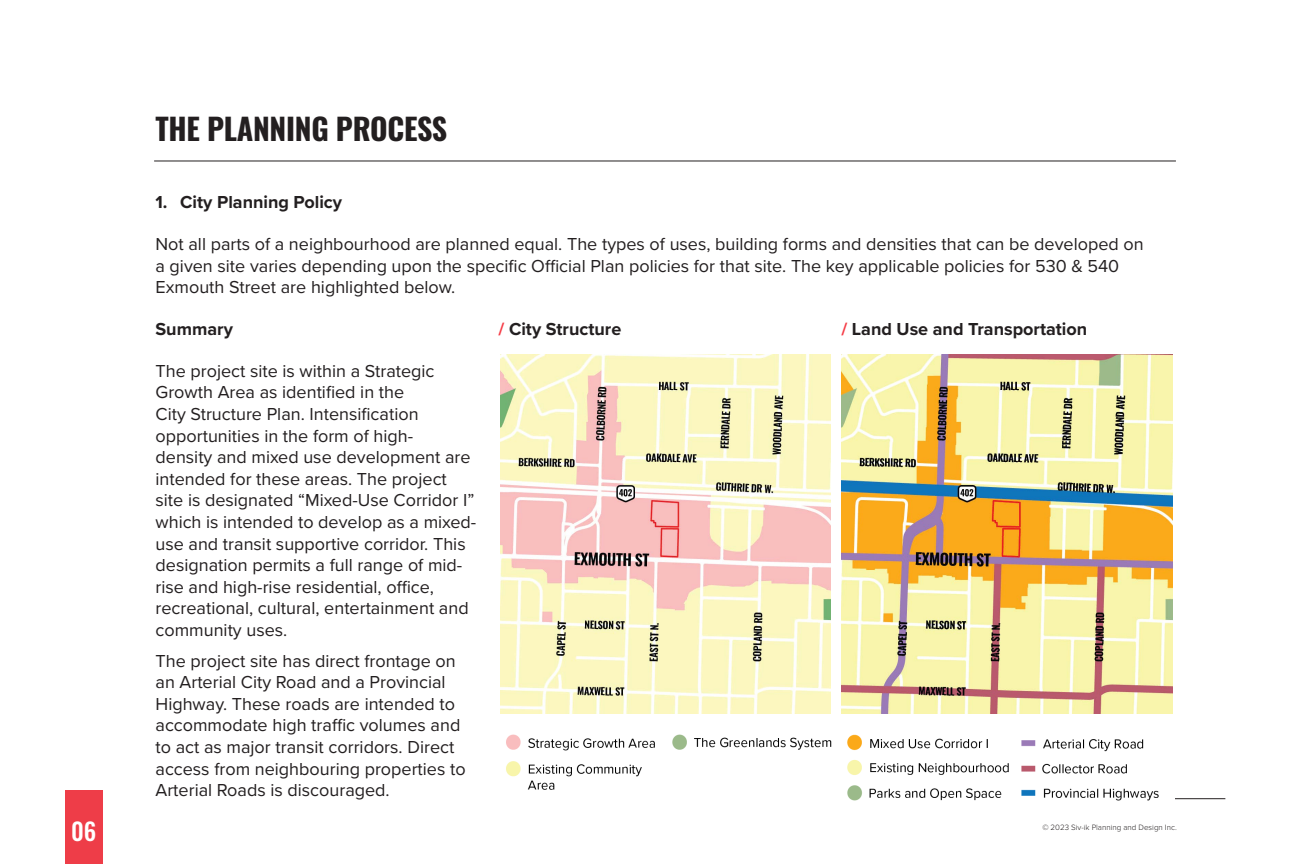
<style>
.page{position:relative;width:1296px;height:864px;background:#fff}
.page>*{position:absolute;margin:0;border:0;box-sizing:border-box;transform-origin:0 0}
.Heading_1{font:700 30px "Oswald";letter-spacing:-.01em;color:#231f20}
.t1{font:500 24px "Oswald";color:#fff}
.Body_Text{font:18px/21.6px "Proxima Nova";color:#231f20}
.Body_Text_-_Span_Columns{font:18px/21.6px "Proxima Nova";color:#231f20}
.Heading_3{font:700 18px "Proxima Nova";color:#231f20}
.Numbered_List_-_Small{font:700 18px "Proxima Nova";color:#231f20}
.t2{font:300 8px "Proxima Nova";color:#231f20}
.s1{color:#f53b45}
</style>
<div class="page">
<div style="left:65px;top:790px;width:38px;height:74px;background:#ee3d48"></div>
<img style="left:500px;top:355px;width:331px;height:359px">
<hr style="left:1174px;top:798px;width:51px;height:1px;background:#231f20">
<img style="left:842px;top:355px;width:331px;height:359px">
<hr style="left:154px;top:161px;width:1022px;height:1px;background:#231f20">
<img style="left:847px;top:734px;width:312px;height:67px">
<img style="left:506px;top:734px;width:326px;height:56px">
<h1 class="Heading_1" style="left:156px;top:114px;width:293px">THE PLANNING PROCESS</h1>
<h2 class="Numbered_List_-_Small" style="left:156px;top:189px;width:188px">1. City Planning Policy</h2>
<p class="Body_Text_-_Span_Columns" style="left:156px;top:232px;width:990px">Not all parts of a neighbourhood are planned equal. The types of uses, building forms and densities that can be developed on a given site varies depending upon the specific Official Plan policies for that site. The key applicable policies for 530 &amp; 540<br>Exmouth Street are highlighted below.</p>
<p class="Heading_3" style="left:156px;top:316px;width:79px">Summary</p>
<p class="Body_Text" style="left:156px;top:359px;width:322px">The project site is within a Strategic Growth Area as identified in the<br>City Structure Plan. Intensification opportunities in the form of high-<br>density and mixed use development are intended for these areas. The project site is designated “Mixed-Use Corridor I” which is intended to develop as a mixed&shy;use and transit supportive corridor. This designation permits a full range of mid&shy;rise and high-rise residential, office, recreational, cultural, entertainment and community uses.</p>
<p class="Body_Text" style="left:156px;top:649px;width:312px">The project site has direct frontage on an Arterial City Road and a Provincial Highway. These roads are intended to accommodate high traffic volumes and to act as major transit corridors. Direct access from neighbouring properties to Arterial Roads is discouraged.</p>
<p class="Heading_3" style="left:498px;top:316px;width:124px"><span class="s1">/</span> City Structure</p>
<p class="Heading_3" style="left:841px;top:316px;width:247px"><span class="s1">/</span> Land Use and Transportation</p>
<h2 class="t1" style="left:71px;top:819px;width:27px">06</h2>
<p class="t2" style="left:1042px;top:821px;width:136px">© 2023 Siv-ik Planning and Design Inc.</p>
</div>
